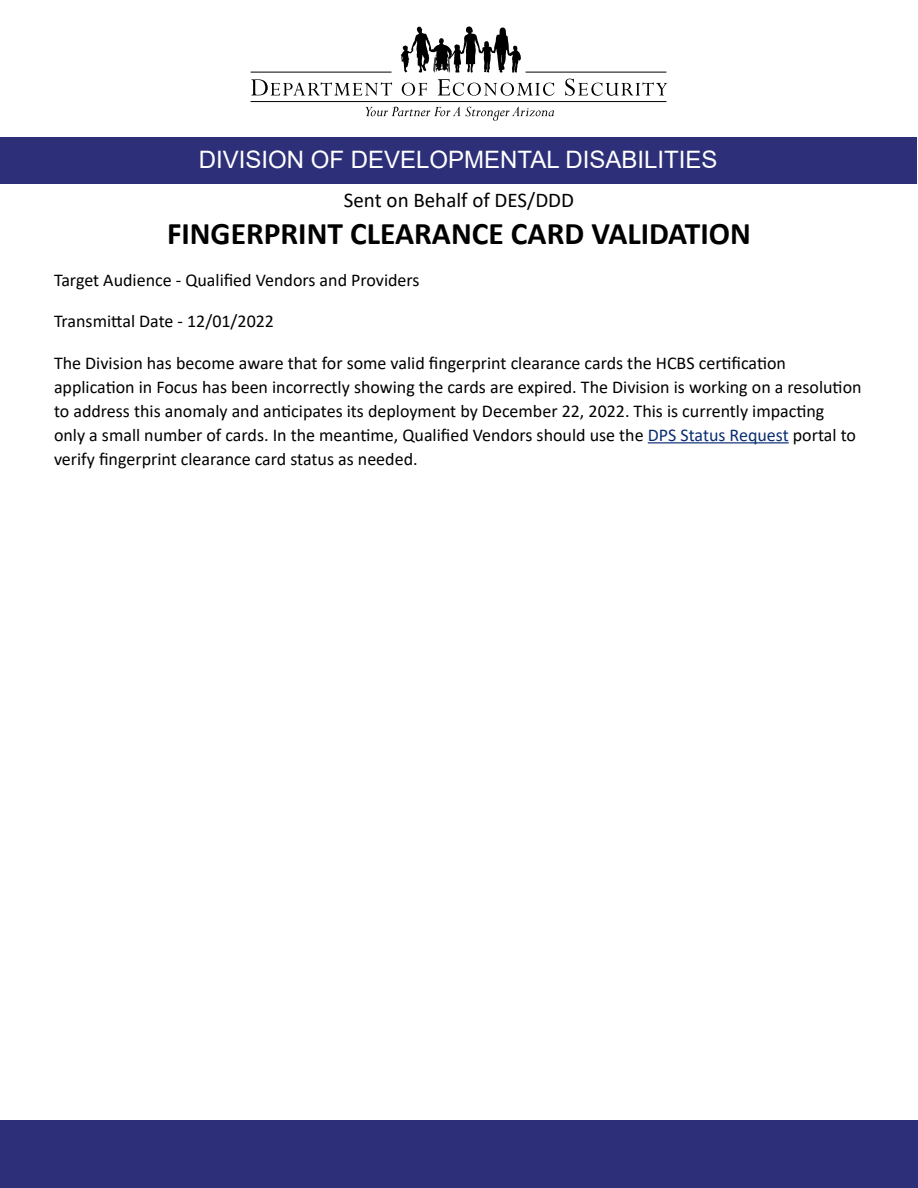
<style>
.page{position:relative;width:918px;height:1188px;background:#fff}
.page>*{position:absolute;margin:0;border:0;box-sizing:border-box;transform-origin:0 0}
.t1{font:700 31.5px "Calibri";color:#000}
.t2{font:24px "Arial";color:#fff}
.t3{font:21px "Calibri";color:#000}
.t4{font:18px/24px "Calibri";color:#000}
.s1{color:#0b2d72}
</style>
<div class="page">
<div style="left:0;top:1120px;width:918px;height:68px;background:#2d3079"></div>
<div style="left:1px;top:138px;width:916px;height:46px;background:#2d3079"></div>
<svg style="left:251px;top:79px;width:141px;height:16px"></svg>
<svg style="left:366px;top:107px;width:188px;height:14px"></svg>
<svg style="left:401px;top:27px;width:120px;height:46px"></svg>
<svg style="left:402px;top:83px;width:25px;height:13px"></svg>
<svg style="left:438px;top:79px;width:116px;height:17px"></svg>
<svg style="left:565px;top:79px;width:102px;height:17px"></svg>
<hr style="left:251px;top:72px;width:141px;height:1px;background:#000">
<hr style="left:526px;top:72px;width:140px;height:1px;background:#000">
<hr style="left:251px;top:101px;width:415px;height:1px;background:#000">
<hr style="left:648px;top:442px;width:141px;height:1px;background:#0b2d72">
<h2 class="t2" style="left:199px;top:143px;width:520px">DIVISION OF DEVELOPMENTAL DISABILITIES</h2>
<p class="t3" style="left:344px;top:185px;width:232px">Sent on Behalf of DES/DDD</p>
<h1 class="t1" style="left:167px;top:212px;width:585px">FINGERPRINT CLEARANCE CARD VALIDATION</h1>
<p class="t4" style="left:54px;top:267px;width:367px">Target Audience - Qualified Vendors and Providers</p>
<p class="t4" style="left:54px;top:309px;width:222px">Transmittal Date - 12/01/2022</p>
<p class="t4" style="left:54px;top:350px;width:809px">The Division has become aware that for some valid fingerprint clearance cards the HCBS certification application in Focus has been incorrectly showing the cards are expired. The Division is working on a resolution to address this anomaly and anticipates its deployment by December 22, 2022. This is currently impacting<br>only a small number of cards. In the meantime, Qualified Vendors should use the <span class="s1">DPS Status Request</span> portal to verify fingerprint clearance card status as needed.</p>
</div>
